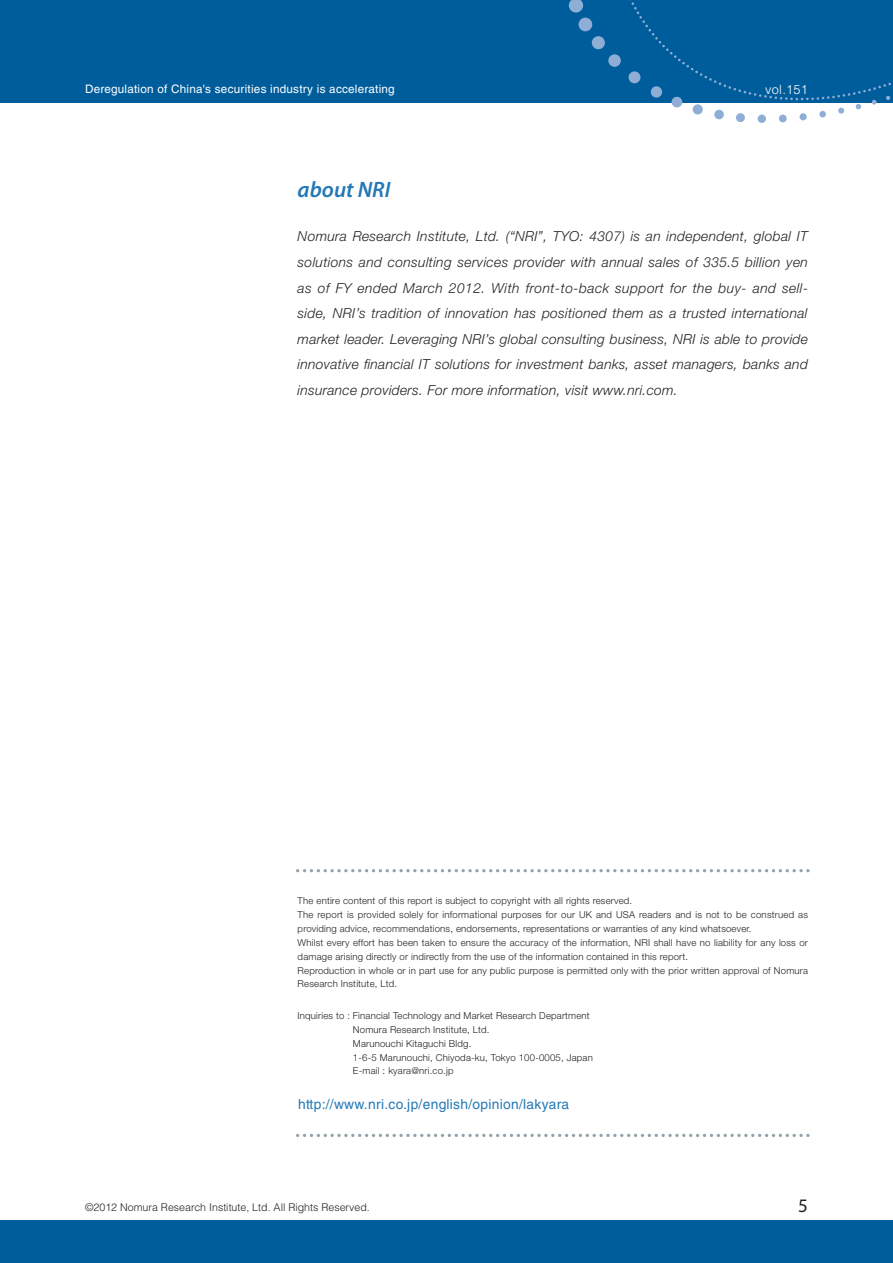
<style>
.page{position:relative;width:893px;height:1263px;background:#fff}
.page>*{position:absolute;margin:0;border:0;box-sizing:border-box;transform-origin:0 0}
.t1{font:italic 600 22.35px "Myriad Pro";color:#2378b5}
.t2{font:19.2px "Myriad Pro";color:#231f20}
.t3{font:italic 300 13.8px/25.5px "Helvetica Neue";letter-spacing:.02em;color:#231f20;text-align:justify}
.t4{font:13.8px "Helvetica LT Std";letter-spacing:.02em;color:#2378b5}
.t5{font:300 12.75px "Helvetica LT Std";letter-spacing:.02em;color:#fff}
.t6{font:11.7px "Helvetica LT Std";letter-spacing:.02em;color:#fff}
.t7{font:300 10.65px "Helvetica LT Std";color:#231f20}
.t8{font:300 9.6px/13.8px "Helvetica Neue";letter-spacing:.02em;color:#231f20}
</style>
<div class="page">
<svg style="left:305px;top:869px;width:504px;height:3px"></svg>
<svg style="left:305px;top:1134px;width:504px;height:3px"></svg>
<div style="left:0;top:0;width:893px;height:102px;background:#005d9c"></div>
<div style="left:0;top:1220px;width:893px;height:43px;background:#005d9c"></div>
<svg style="left:610px;top:0;width:283px;height:115px"></svg>
<div style="left:819px;top:111px;width:7px;height:6px;background:#8eaed6;border-radius:50%"></div>
<div style="left:800px;top:113px;width:7px;height:7px;background:#8eaed6;border-radius:50%"></div>
<div style="left:779px;top:115px;width:8px;height:7px;background:#8eaed6;border-radius:50%"></div>
<div style="left:758px;top:115px;width:8px;height:8px;background:#8eaed6;border-radius:50%"></div>
<div style="left:736px;top:113px;width:9px;height:9px;background:#8eaed6;border-radius:50%"></div>
<div style="left:714px;top:110px;width:10px;height:9px;background:#8eaed6;border-radius:50%"></div>
<div style="left:693px;top:104px;width:10px;height:10px;background:#8eaed6;border-radius:50%"></div>
<div style="left:672px;top:97px;width:10px;height:10px;background:#8eaed6;border-radius:50%"></div>
<div style="left:651px;top:86px;width:11px;height:12px;background:#8eaed6;border-radius:50%"></div>
<div style="left:629px;top:71px;width:11px;height:12px;background:#8eaed6;border-radius:50%"></div>
<div style="left:608px;top:54px;width:13px;height:13px;background:#8eaed6;border-radius:50%"></div>
<div style="left:592px;top:36px;width:13px;height:13px;background:#8eaed6;border-radius:50%"></div>
<div style="left:578px;top:18px;width:14px;height:13px;background:#8eaed6;border-radius:50%"></div>
<svg style="left:569px;top:0;width:14px;height:13px"></svg>
<p class="t6" style="left:85px;top:82px;width:311px">Deregulation of China's securities industry is accelerating</p>
<h3 class="t5" style="left:765px;top:81px;width:44px">vol.151</h3>
<h1 class="t1" style="left:298px;top:176px;width:94px">about NRI</h1>
<p class="t3" style="left:298px;top:224px;width:512px">Nomura Research Institute, Ltd. (“NRI”, TYO: 4307) is an independent, global IT solutions and consulting services provider with annual sales of 335.5 billion yen as of FY ended March 2012. With front-to-back support for the buy- and sell&shy;side, NRI’s tradition of innovation has positioned them as a trusted international market leader. Leveraging NRI’s global consulting business, NRI is able to provide innovative financial IT solutions for investment banks, asset managers, banks and insurance providers. For more information, visit www.nri.com.</p>
<p class="t8" style="left:298px;top:894px;width:512px">The entire content of this report is subject to copyright with all rights reserved.<br>The report is provided solely for informational purposes for our UK and USA readers and is not to be construed as providing advice, recommendations, endorsements, representations or warranties of any kind whatsoever.<br>Whilst every effort has been taken to ensure the accuracy of the information, NRI shall have no liability for any loss or damage arising directly or indirectly from the use of the information contained in this report.<br>Reproduction in whole or in part use for any public purpose is permitted only with the prior written approval of Nomura Research Institute, Ltd.</p>
<p class="t8" style="left:353px;top:1009px;width:241px;text-indent:-55px">Inquiries to : Financial Technology and Market Research Department Nomura Research Institute, Ltd.<br>Marunouchi Kitaguchi Bldg.<br>1-6-5 Marunouchi, Chiyoda-ku, Tokyo 100-0005, Japan E-mail : kyara@nri.co.jp</p>
<h3 class="t4" style="left:298px;top:1096px;width:273px">http://www.nri.co.jp/english/opinion/lakyara</h3>
<p class="t7" style="left:85px;top:1201px;width:286px">©2012 Nomura Research Institute, Ltd. All Rights Reserved.</p>
<h2 class="t2" style="left:798px;top:1194px;width:11px">5</h2>
</div>
